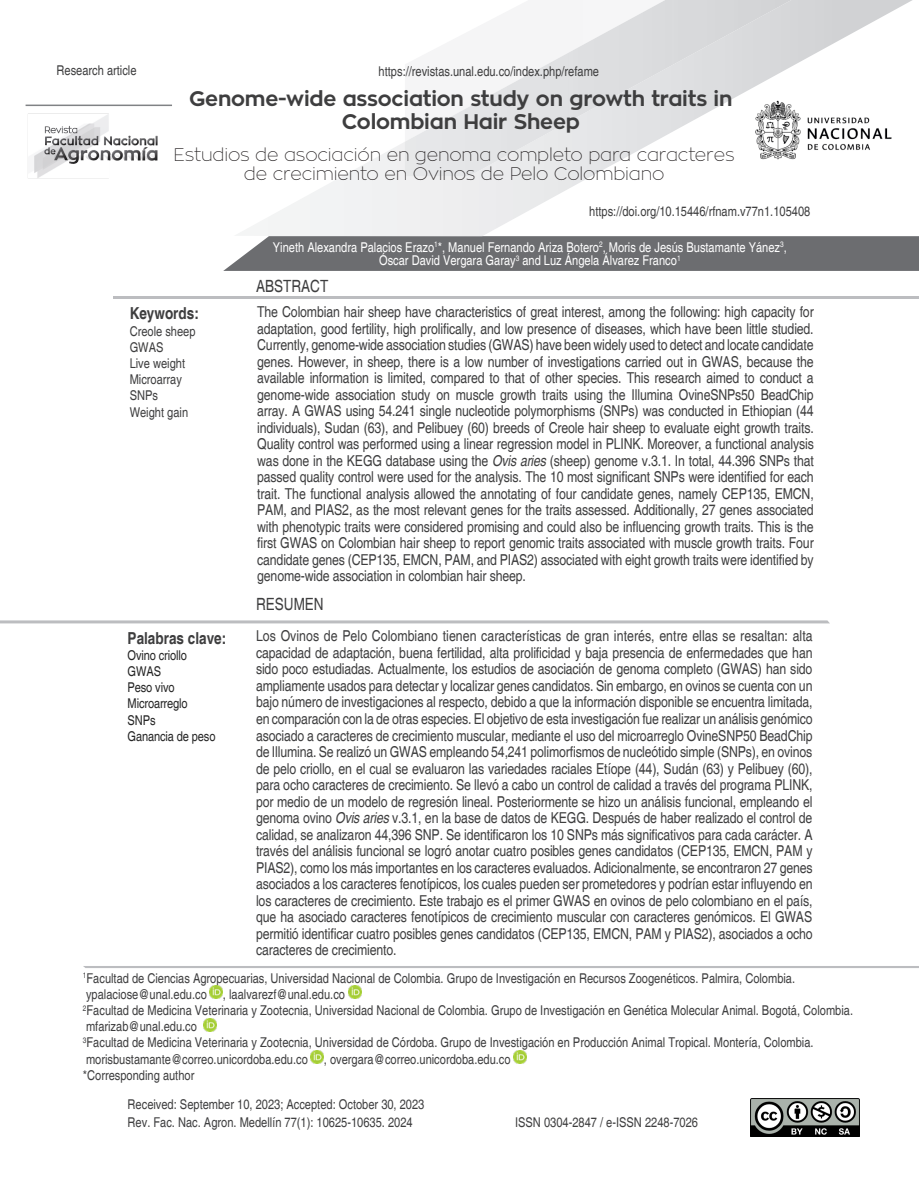
<style>
.page{position:relative;width:919px;height:1183px;background:#fff}
.page>*{position:absolute;margin:0;border:0;box-sizing:border-box;transform-origin:0 0}
.t1{font:700 21px/22.5px "Zona Pro";letter-spacing:-.01em;color:#3e3e3f;text-align:center}
.t2{font:100 18px "Zona Pro";letter-spacing:-.01em;color:#231f20}
.t3{font:condensed 16.8px "Helvetica";color:#3e3e3f}
.t4{font:700 condensed 16.5px "Helvetica";color:#3e3e3f}
.t5{font:condensed 15px/16.5px "Helvetica";letter-spacing:-.01em;color:#3e3e3f;text-align:justify}
.t6{font:condensed 13.5px "Helvetica";color:#3e3e3f}
.t7{font:condensed 13.5px/13.5px "Helvetica";color:#fff;text-align:center}
.Normal1{font:condensed 13.5px "Helvetica";letter-spacing:-.01em;color:#252525}
.s1{font-style:italic}
</style>
<div class="page">
<svg style="left:223px;top:236px;width:695px;height:35px;background:#717275"></svg>
<svg style="left:237px;top:0;width:675px;height:236px"></svg>
<img style="left:405px;top:0;width:386px;height:176px">
<hr style="left:26px;top:104px;width:146px;height:2px;background:#808285">
<img style="left:748px;top:92px;width:146px;height:70px">
<svg style="left:0;top:620px;width:829px;height:3px;background:#c5c6c9"></svg>
<svg style="left:83px;top:966px;width:835px;height:1px"></svg>
<img style="left:750px;top:1098px;width:109px;height:38px">
<img style="left:28px;top:113px;width:130px;height:66px">
<hr style="left:113px;top:296px;width:805px;height:3px;background:#bcbdc0">
<svg style="left:210px;top:985px;width:13px;height:13px"></svg>
<svg style="left:348px;top:985px;width:13px;height:13px"></svg>
<svg style="left:203px;top:1018px;width:13px;height:12px"></svg>
<svg style="left:311px;top:1050px;width:13px;height:13px"></svg>
<svg style="left:513px;top:1050px;width:13px;height:13px"></svg>
<p class="t6" style="left:57px;top:62px;width:81px">Research article</p>
<p class="t6" style="left:378px;top:63px;width:222px">https://revistas.unal.edu.co/index.php/refame</p>
<p class="t1" style="left:189px;top:88px;width:545px">Genome-wide association study on growth traits in<br>Colombian Hair Sheep</p>
<p class="t2" style="left:174px;top:143px;width:562px">Estudios de asociación en genoma completo para caracteres</p>
<p class="t2" style="left:244px;top:163px;width:422px">de crecimiento en Ovinos de Pelo Colombiano</p>
<p class="t4" style="left:130px;top:303px;width:71px">Keywords:</p>
<p class="t6" style="left:130px;top:323px;width:67px">Creole sheep</p>
<p class="t6" style="left:130px;top:339px;width:35px">GWAS</p>
<p class="t6" style="left:130px;top:355px;width:57px">Live weight</p>
<p class="t6" style="left:130px;top:371px;width:54px">Microarray</p>
<p class="t6" style="left:130px;top:387px;width:30px">SNPs</p>
<p class="t6" style="left:130px;top:404px;width:60px">Weight gain</p>
<p class="t6" style="left:589px;top:203px;width:222px">https://doi.org/10.15446/rfnam.v77n1.105408</p>
<p class="t7" style="left:273px;top:240px;width:515px">Yineth Alexandra Palacios Erazo<sup>1</sup>*, Manuel Fernando Ariza Botero<sup>2</sup>, Moris de Jesús Bustamante Yánez<sup>3</sup>,<br>Óscar David Vergara Garay<sup>3</sup> and Luz Ángela Álvarez Franco<sup>1</sup></p>
<p class="t5" style="left:257px;top:304px;width:558px">The Colombian hair sheep have characteristics of great interest, among the following: high capacity for adaptation, good fertility, high prolifically, and low presence of diseases, which have been little studied.<br>Currently, genome-wide association studies (GWAS) have been widely used to detect and locate candidate genes. However, in sheep, there is a low number of investigations carried out in GWAS, because the available information is limited, compared to that of other species. This research aimed to conduct a genome-wide association study on muscle growth traits using the Illumina OvineSNPs50 BeadChip array. A GWAS using 54.241 single nucleotide polymorphisms (SNPs) was conducted in Ethiopian (44 individuals), Sudan (63), and Pelibuey (60) breeds of Creole hair sheep to evaluate eight growth traits.<br>Quality control was performed using a linear regression model in PLINK. Moreover, a functional analysis was done in the KEGG database using the <span class="s1">Ovis aries</span> (sheep) genome v.3.1. In total, 44.396 SNPs that passed quality control were used for the analysis. The 10 most significant SNPs were identified for each trait. The functional analysis allowed the annotating of four candidate genes, namely CEP135, EMCN, PAM, and PIAS2, as the most relevant genes for the traits assessed. Additionally, 27 genes associated with phenotypic traits were considered promising and could also be influencing growth traits. This is the first GWAS on Colombian hair sheep to report genomic traits associated with muscle growth traits. Four candidate genes (CEP135, EMCN, PAM, and PIAS2) associated with eight growth traits were identified by genome-wide association in colombian hair sheep.</p>
<p class="t3" style="left:256px;top:276px;width:74px">ABSTRACT</p>
<p class="t3" style="left:256px;top:594px;width:69px">RESUMEN</p>
<p class="t5" style="left:256px;top:628px;width:558px">Los Ovinos de Pelo Colombiano tienen características de gran interés, entre ellas se resaltan: alta capacidad de adaptación, buena fertilidad, alta prolificidad y baja presencia de enfermedades que han sido poco estudiadas. Actualmente, los estudios de asociación de genoma completo (GWAS) han sido ampliamente usados para detectar y localizar genes candidatos. Sin embargo, en ovinos se cuenta con un bajo número de investigaciones al respecto, debido a que la información disponible se encuentra limitada, en comparación con la de otras especies. El objetivo de esta investigación fue realizar un análisis genómico asociado a caracteres de crecimiento muscular, mediante el uso del microarreglo OvineSNP50 BeadChip de Illumina. Se realizó un GWAS empleando 54,241 polimorfismos de nucleótido simple (SNPs), en ovinos de pelo criollo, en el cual se evaluaron las variedades raciales Etíope (44), Sudán (63) y Pelibuey (60), para ocho caracteres de crecimiento. Se llevó a cabo un control de calidad a través del programa PLINK, por medio de un modelo de regresión lineal. Posteriormente se hizo un análisis funcional, empleando el genoma ovino <span class="s1">Ovis aries</span> v.3.1, en la base de datos de KEGG. Después de haber realizado el control de calidad, se analizaron 44,396 SNP. Se identificaron los 10 SNPs más significativos para cada carácter. A través del análisis funcional se logró anotar cuatro posibles genes candidatos (CEP135, EMCN, PAM y PIAS2), como los más importantes en los caracteres evaluados. Adicionalmente, se encontraron 27 genes asociados a los caracteres fenotípicos, los cuales pueden ser prometedores y podrían estar influyendo en los caracteres de crecimiento. Este trabajo es el primer GWAS en ovinos de pelo colombiano en el país, que ha asociado caracteres fenotípicos de crecimiento muscular con caracteres genómicos. El GWAS permitió identificar cuatro posibles genes candidatos (CEP135, EMCN, PAM y PIAS2), asociados a ocho caracteres de crecimiento.</p>
<p class="t6" style="left:83px;top:969px;width:713px"><sup>1</sup>Facultad de Ciencias Agropecuarias, Universidad Nacional de Colombia. Grupo de Investigación en Recursos Zoogenéticos. Palmira, Colombia.</p>
<p class="t6" style="left:86px;top:985px;width:260px">ypalaciose@unal.edu.co , laalvarezf@unal.edu.co</p>
<p class="t6" style="left:83px;top:1002px;width:771px"><sup>2</sup>Facultad de Medicina Veterinaria y Zootecnia, Universidad Nacional de Colombia. Grupo de Investigación en Genética Molecular Animal. Bogotá, Colombia.</p>
<p class="t6" style="left:86px;top:1018px;width:112px">mfarizab@unal.edu.co</p>
<p class="t6" style="left:83px;top:1034px;width:732px"><sup>3</sup>Facultad de Medicina Veterinaria y Zootecnia, Universidad de Córdoba. Grupo de Investigación en Producción Animal Tropical. Montería, Colombia.</p>
<p class="t6" style="left:86px;top:1050px;width:426px">morisbustamante@correo.unicordoba.edu.co , overgara@correo.unicordoba.edu.co</p>
<p class="t6" style="left:83px;top:1066px;width:113px">*Corresponding author</p>
<p class="t4" style="left:128px;top:627px;width:100px">Palabras clave:</p>
<p class="Normal1" style="left:128px;top:647px;width:61px">Ovino criollo</p>
<p class="Normal1" style="left:128px;top:663px;width:35px">GWAS</p>
<p class="Normal1" style="left:128px;top:679px;width:48px">Peso vivo</p>
<p class="Normal1" style="left:128px;top:695px;width:62px">Microarreglo</p>
<p class="Normal1" style="left:128px;top:711px;width:29px">SNPs</p>
<p class="Normal1" style="left:128px;top:728px;width:89px">Ganancia de peso</p>
<p class="t6" style="left:128px;top:1095px;width:298px">Received: September 10, 2023; Accepted: October 30, 2023</p>
<p class="t6" style="left:128px;top:1113px;width:286px">Rev. Fac. Nac. Agron. Medellín 77(1): 10625-10635. 2024</p>
<p class="t6" style="left:515px;top:1113px;width:184px">ISSN 0304-2847 / e-ISSN 2248-7026</p>
</div>
